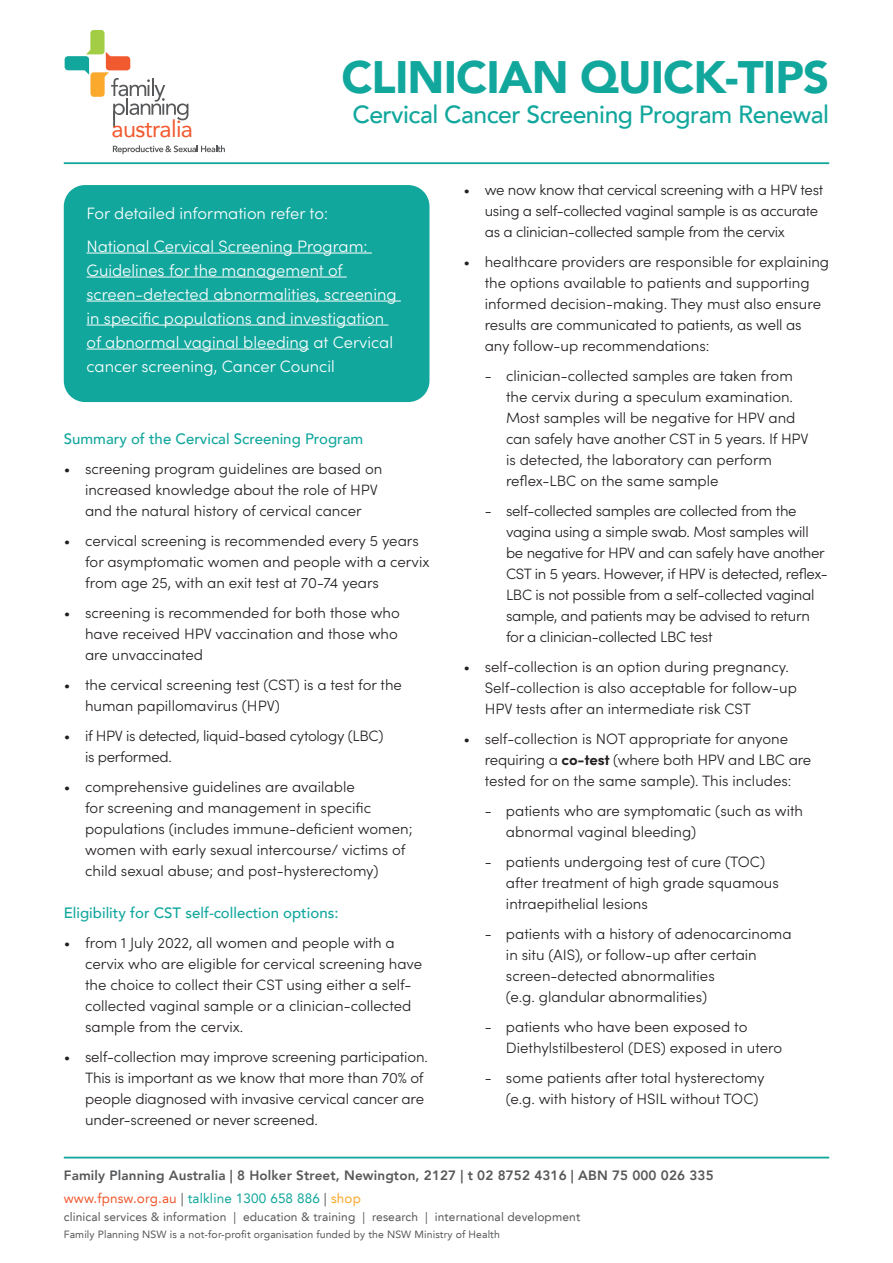
<style>
.page{position:relative;width:893px;height:1263px;background:#fff}
.page>*{position:absolute;margin:0;border:0;box-sizing:border-box;transform-origin:0 0}
.t1{font:900 45.3px "Avenir LT";letter-spacing:-.02em;color:#12a79d}
.t2{font:500 24.75px "Avenir LT";letter-spacing:-.02em;color:#12a79d}
.t3{font:23.4px "Avenir";letter-spacing:-.03em;color:#f1592f}
.t4{font:300 16.5px/24px "Sofia Pro";color:#fff}
.t5{font:300 15px/21px "Sofia Pro";color:#231f20}
.t6{font:300 15px/21px "Sofia Pro";letter-spacing:-.02em;color:#231f20}
.t7{font:500 15px "Avenir";color:#12a79d}
.t8{font:800 13.5px/22.5px "Avenir LT";letter-spacing:.01em;color:#57585a}
.t9{font:12px "Avenir LT";letter-spacing:.01em;color:#57585a}
.t10{font:10.5px "Avenir LT";letter-spacing:.01em;color:#57585a}
.s1{font-weight:700}
.s2{font-weight:400;color:#f1592f}
.s3{font-weight:400}
.s4{font-weight:400;color:#12a79d}
.s5{font-weight:400;color:#faa92c}
</style>
<div class="page">
<div style="left:64px;top:185px;width:365px;height:217px;background:#12a79d;border-radius:21px"></div>
<hr style="left:87px;top:253px;width:285px;height:1px;background:#fff">
<hr style="left:87px;top:277px;width:260px;height:1px;background:#fff">
<hr style="left:87px;top:301px;width:314px;height:1px;background:#fff">
<hr style="left:87px;top:325px;width:301px;height:1px;background:#fff">
<hr style="left:87px;top:349px;width:222px;height:1px;background:#fff">
<hr style="left:64px;top:162px;width:765px;height:2px;background:#12a79d">
<hr style="left:64px;top:1157px;width:765px;height:1px;background:#12a79d">
<svg style="left:65px;top:30px;width:123px;height:97px"></svg>
<svg style="left:113px;top:145px;width:112px;height:9px"></svg>
<h3 class="t3" style="left:112px;top:110px;width:83px">australia</h3>
<h1 class="t1" style="left:341px;top:50px;width:489px">CLINICIAN QUICK-TIPS</h1>
<h2 class="t2" style="left:352px;top:100px;width:478px">Cervical Cancer Screening Program Renewal</h2>
<p class="t4" style="left:87px;top:196px;width:282px;line-height:33px">For detailed information refer to:<br>National Cervical Screening Program:</p>
<p class="t4" style="left:87px;top:257px;width:311px">Guidelines for the management of screen-detected abnormalities, screening in specific populations and investigation of abnormal vaginal bleeding at Cervical cancer screening, Cancer Council</p>
<p class="t7" style="left:64px;top:426px;width:301px">Summary of the Cervical Screening Program</p>
<p class="t5" style="left:85px;top:457px;width:299px;text-indent:-21px">• screening program guidelines are based on increased knowledge about the role of HPV and the natural history of cervical cancer</p>
<p class="t5" style="left:85px;top:529px;width:346px;text-indent:-21px">• cervical screening is recommended every 5 years for asymptomatic women and people with a cervix from age 25, with an exit test at 70-74 years</p>
<p class="t5" style="left:85px;top:601px;width:316px;text-indent:-21px">• screening is recommended for both those who have received HPV vaccination and those who are unvaccinated</p>
<p class="t5" style="left:85px;top:673px;width:318px;text-indent:-21px">• the cervical screening test (CST) is a test for the human papillomavirus (HPV)</p>
<p class="t6" style="left:85px;top:724px;width:300px;text-indent:-21px">• if HPV is detected, liquid-based cytology (LBC) is performed.</p>
<p class="t5" style="left:85px;top:775px;width:329px;text-indent:-21px">• comprehensive guidelines are available<br>for screening and management in specific populations (includes immune-deficient women; women with early sexual intercourse/ victims of child sexual abuse; and post-hysterectomy)</p>
<p class="t7" style="left:64px;top:900px;width:276px">Eligibility for CST self-collection options:</p>
<p class="t5" style="left:85px;top:931px;width:339px;text-indent:-21px">• from 1 July 2022, all women and people with a cervix who are eligible for cervical screening have the choice to collect their CST using either a self&shy;collected vaginal sample or a clinician-collected sample from the cervix.</p>
<p class="t5" style="left:85px;top:1045px;width:344px;text-indent:-21px">• self-collection may improve screening participation.<br>This is important as we know that more than 70% of people diagnosed with invasive cervical cancer are under-screened or never screened.</p>
<p class="t6" style="left:485px;top:178px;width:340px;text-indent:-21px">• we now know that cervical screening with a HPV test using a self-collected vaginal sample is as accurate as a clinician-collected sample from the cervix</p>
<p class="t5" style="left:485px;top:250px;width:346px;text-indent:-21px">• healthcare providers are responsible for explaining the options available to patients and supporting informed decision-making. They must also ensure results are communicated to patients, as well as any follow-up recommendations:</p>
<p class="t5" style="left:506px;top:364px;width:304px;text-indent:-21px">- clinician-collected samples are taken from the cervix during a speculum examination.<br>Most samples will be negative for HPV and can safely have another CST in 5 years. If HPV is detected, the laboratory can perform reflex-LBC on the same sample</p>
<p class="t6" style="left:506px;top:499px;width:323px;text-indent:-21px">- self-collected samples are collected from the vagina using a simple swab. Most samples will be negative for HPV and can safely have another CST in 5 years. However, if HPV is detected, reflex-LBC is not possible from a self-collected vaginal sample, and patients may be advised to return for a clinician-collected LBC test</p>
<p class="t5" style="left:485px;top:655px;width:314px;text-indent:-21px">• self-collection is an option during pregnancy.<br>Self-collection is also acceptable for follow-up<br>HPV tests after an intermediate risk CST</p>
<p class="t5" style="left:485px;top:727px;width:328px;text-indent:-21px">• self-collection is NOT appropriate for anyone requiring a <span class="s1">co-test</span> (where both HPV and LBC are tested for on the same sample). This includes:</p>
<p class="t5" style="left:506px;top:799px;width:299px;text-indent:-21px">- patients who are symptomatic (such as with abnormal vaginal bleeding)</p>
<p class="t5" style="left:506px;top:850px;width:274px;text-indent:-21px">- patients undergoing test of cure (TOC) after treatment of high grade squamous intraepithelial lesions</p>
<p class="t5" style="left:506px;top:922px;width:287px;text-indent:-21px">- patients with a history of adenocarcinoma in situ (AIS), or follow-up after certain screen-detected abnormalities<br>(e.g. glandular abnormalities)</p>
<p class="t5" style="left:506px;top:1015px;width:278px;text-indent:-21px">- patients who have been exposed to<br>Diethylstilbesterol (DES) exposed in utero</p>
<p class="t5" style="left:506px;top:1066px;width:260px;text-indent:-21px">- some patients after total hysterectomy (e.g. with history of HSIL without TOC)</p>
<p class="t8" style="left:64px;top:1164px;width:651px">Family Planning Australia | 8 Holker Street, Newington, 2127 | t 02 8752 4316 | ABN 75 000 026 335 <span class="s2">www.fpnsw.org.au</span> <span class="s3">|</span> <span class="s4">talkline 1300 658 886</span> <span class="s3">|</span> <span class="s5">shop</span></p>
<p class="t9" style="left:64px;top:1210px;width:518px">clinical services &amp; information | education &amp; training | research | international development</p>
<p class="t10" style="left:64px;top:1228px;width:438px">Family Planning NSW is a not-for-profit organisation funded by the NSW Ministry of Health</p>
</div>
